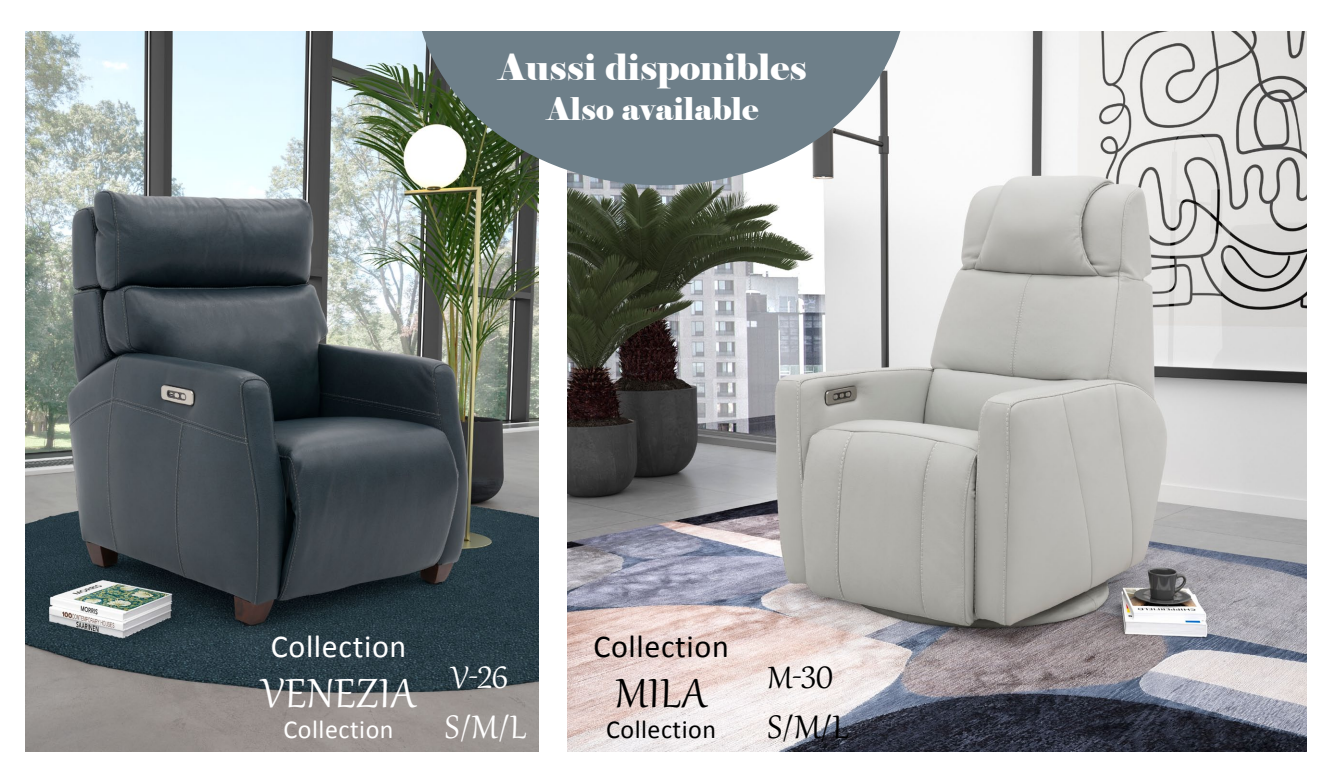
<style>
.page{position:relative;width:1332px;height:783px;background:#fff}
.page>*{position:absolute;margin:0;border:0;box-sizing:border-box;transform-origin:0 0}
.t1{font:50px "Gabriola";letter-spacing:.02em;color:#fff}
.t2{font:50px "Gabriola";color:#000}
.t3{font:40px "Gabriola";color:#fff}
.t4{font:40px "Gabriola";color:#000}
.t5{font:38px "Gabriola";color:#fff}
.t6{font:38px "Gabriola";color:#000}
.t7{font:36px "Elephant";color:#fff}
.t8{font:32px "Calibri";letter-spacing:.02em;color:#fff}
.t9{font:32px "Calibri";letter-spacing:.02em;color:#000}
.t10{font:31.2px "Elephant";color:#fff}
.t11{font:26px "Calibri";letter-spacing:.02em;color:#fff}
.t12{font:26px "Calibri";letter-spacing:.02em;color:#000}
</style>
<div class="page">
<img style="left:567px;top:31px;width:739px;height:721px">
<img style="left:26px;top:31px;width:512px;height:721px">
<svg style="left:415px;top:31px;width:493px;height:154px;background:#808e92"></svg>
<p class="t7" style="left:499px;top:44px;width:309px">Aussi disponibles</p>
<p class="t10" style="left:547px;top:89px;width:213px">Also available</p>
<p class="t8" style="left:271px;top:626px;width:137px">Collection</p>
<h1 class="t1" style="left:261px;top:660px;width:156px">Venezia</h1>
<p class="t11" style="left:284px;top:713px;width:112px">Collection</p>
<p class="t5" style="left:451px;top:653px;width:59px">V-26</p>
<p class="t3" style="left:445px;top:701px;width:83px">S/M/L</p>
<p class="t9" style="left:593px;top:626px;width:137px">Collection</p>
<h1 class="t2" style="left:615px;top:660px;width:93px">MILA</h1>
<p class="t12" style="left:606px;top:713px;width:112px">Collection</p>
<p class="t6" style="left:768px;top:653px;width:68px">M-30</p>
<p class="t4" style="left:768px;top:701px;width:83px">S/M/L</p>
</div>
